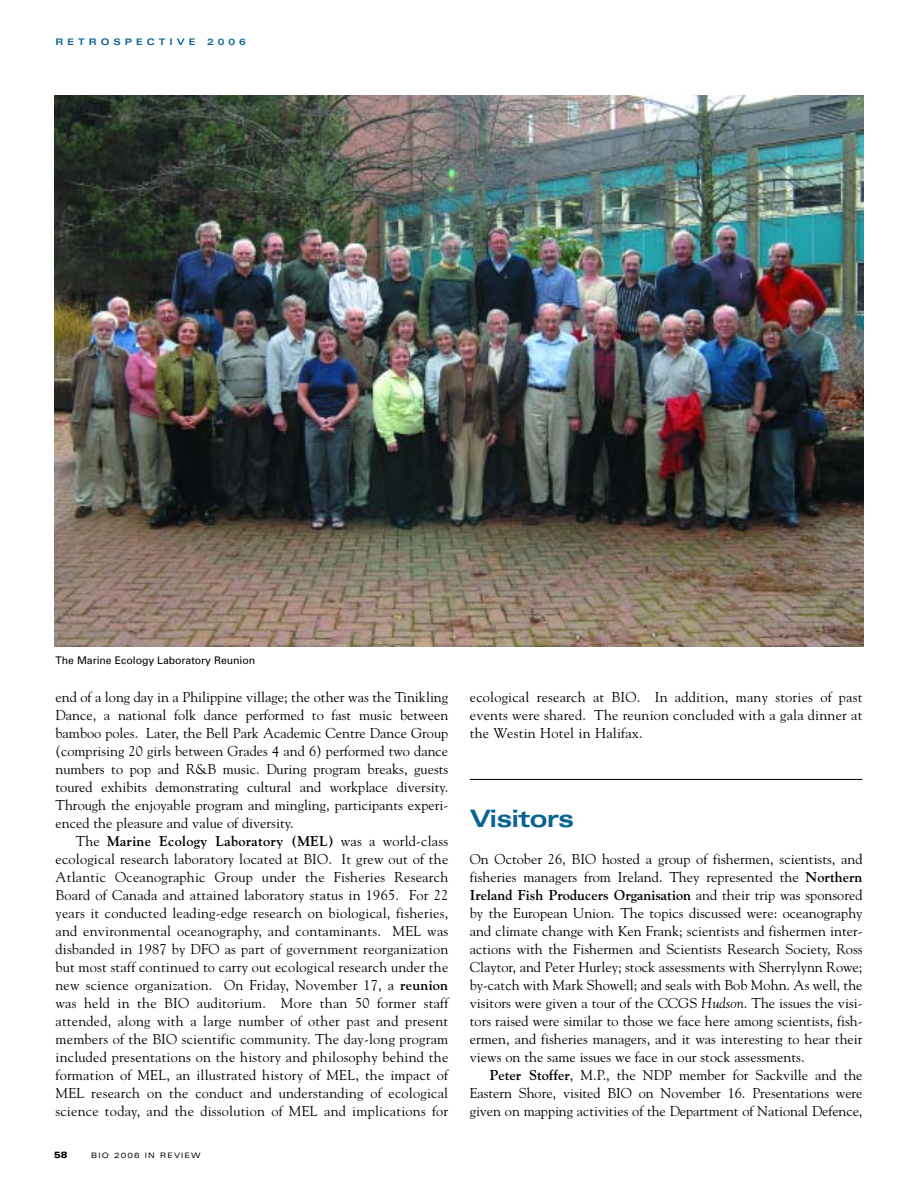
<style>
.page{position:relative;width:918px;height:1188px;background:#fff}
.page>*{position:absolute;margin:0;border:0;box-sizing:border-box;transform-origin:0 0}
.t1{font:700 expanded 24px "Univers";letter-spacing:-.03em;color:#066392}
.t2{font:14.25px/18px "Goudy";color:#000;text-align:justify}
.t3{font:10.5px "Univers";letter-spacing:-.005em;color:#000}
.t4{font:700 expanded 9px "Univers";letter-spacing:.445em;color:#066392}
.t5{font:900 expanded 9px "Univers";color:#000}
.t6{font:expanded 7.5px "Univers";letter-spacing:.15em;color:#000}
.s1{font-weight:700}
.s2{font-style:italic}
</style>
<div class="page">
<hr style="left:470px;top:779px;width:392px;height:1px;background:#000">
<img style="left:54px;top:96px;width:810px;height:550px">
<p class="t4" style="left:56px;top:39px;width:141px">RETROSPECTIVE</p>
<p class="t4" style="left:207px;top:39px;width:40px">2006</p>
<p class="t3" style="left:56px;top:656px;width:201px">The Marine Ecology Laboratory Reunion</p>
<p class="t2" style="left:56px;top:688px;width:394px">end of a long day in a Philippine village; the other was the Tinikling Dance, a national folk dance performed to fast music between bamboo poles. Later, the Bell Park Academic Centre Dance Group (comprising 20 girls between Grades 4 and 6) performed two dance numbers to pop and R&amp;B music. During program breaks, guests toured exhibits demonstrating cultural and workplace diversity.<br>Through the enjoyable program and mingling, participants experi&shy;enced the pleasure and value of diversity.</p>
<p class="t2" style="left:56px;top:832px;width:394px;text-indent:20px">The <span class="s1">Marine Ecology Laboratory (MEL)</span> was a world-class ecological research laboratory located at BIO. It grew out of the Atlantic Oceanographic Group under the Fisheries Research Board of Canada and attained laboratory status in 1965. For 22 years it conducted leading-edge research on biological, fisheries, and environmental oceanography, and contaminants. MEL was disbanded in 1987 by DFO as part of government reorganization but most staff continued to carry out ecological research under the new science organization. On Friday, November 17, a <span class="s1">reunion </span>was held in the BIO auditorium. More than 50 former staff attended, along with a large number of other past and present members of the BIO scientific community. The day-long program included presentations on the history and philosophy behind the formation of MEL, an illustrated history of MEL, the impact of MEL research on the conduct and understanding of ecological science today, and the dissolution of MEL and implications for</p>
<p class="t5" style="left:54px;top:1152px;width:15px">58</p>
<p class="t6" style="left:91px;top:1153px;width:111px">BIO 2006 IN REVIEW</p>
<p class="t2" style="left:470px;top:688px;width:394px">ecological research at BIO. In addition, many stories of past events were shared. The reunion concluded with a gala dinner at the Westin Hotel in Halifax.</p>
<h1 class="t1" style="left:470px;top:810px;width:106px">Visitors</h1>
<p class="t2" style="left:470px;top:850px;width:394px">On October 26, BIO hosted a group of fishermen, scientists, and fisheries managers from Ireland. They represented the <span class="s1">Northern Ireland Fish Producers Organisation</span> and their trip was sponsored by the European Union. The topics discussed were: oceanography and climate change with Ken Frank; scientists and fishermen inter&shy;actions with the Fishermen and Scientists Research Society, Ross Claytor, and Peter Hurley; stock assessments with Sherrylynn Rowe; by-catch with Mark Showell; and seals with Bob Mohn. As well, the visitors were given a tour of the CCGS <span class="s2">Hudson</span>. The issues the visi&shy;tors raised were similar to those we face here among scientists, fish&shy;ermen, and fisheries managers, and it was interesting to hear their views on the same issues we face in our stock assessments.</p>
<p class="t2" style="left:470px;top:1066px;width:394px;text-indent:20px"><span class="s1">Peter Stoffer</span>, M.P., the NDP member for Sackville and the Eastern Shore, visited BIO on November 16. Presentations were given on mapping activities of the Department of National Defence,</p>
</div>
